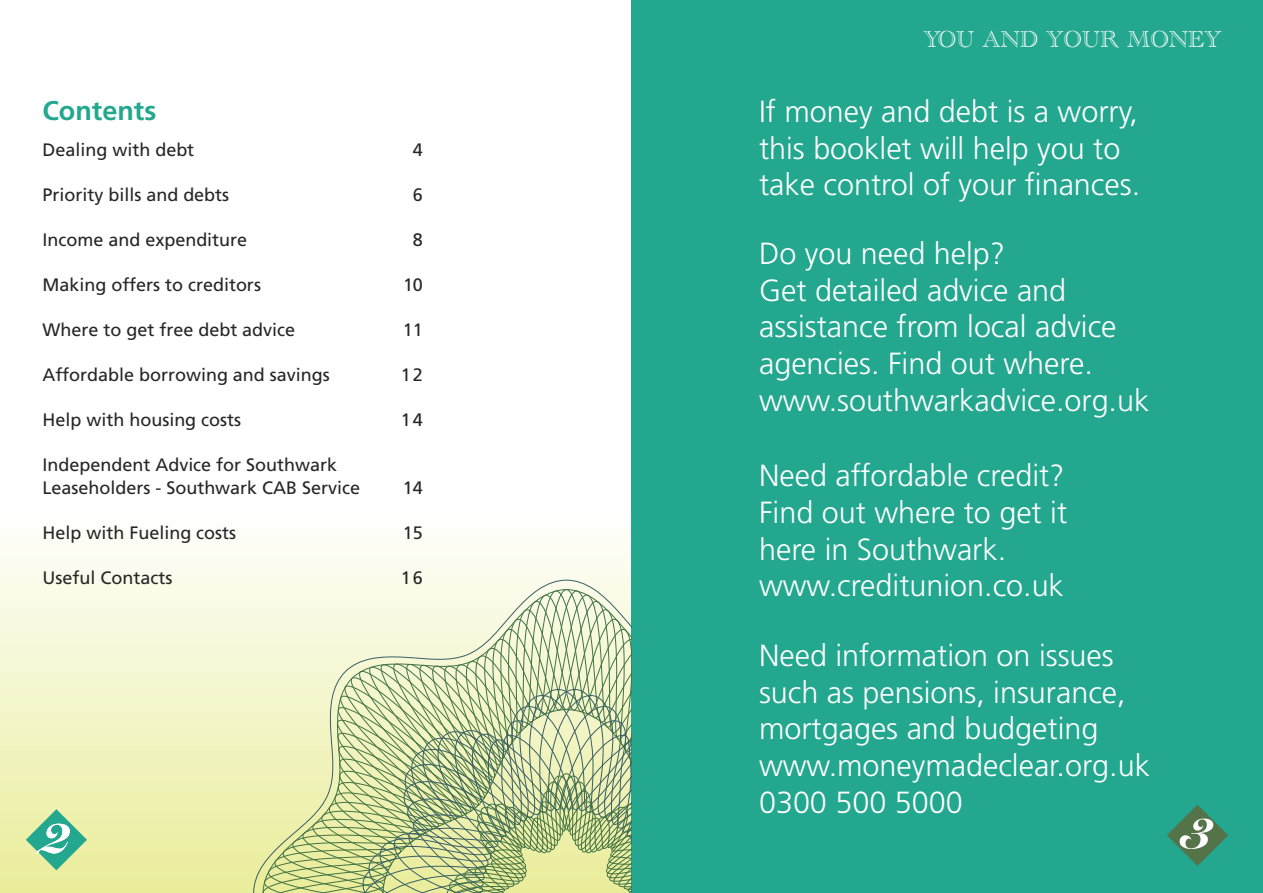
<style>
.page{position:relative;width:1263px;height:893px;background:#fff}
.page>*{position:absolute;margin:0;border:0;box-sizing:border-box;transform-origin:0 0}
.t1{font:900 54px "Snell Roundhand";color:#fff}
.t2{font:300 30.6px/36.8px "Frutiger";color:#fff}
.t3{font:700 27px "Frutiger";color:#23a78f}
.t4{font:24px "Academy Engraved Let Plain";color:#fff}
.t5{font:18px/22.5px "Frutiger";color:#272627}
</style>
<div class="page">
<div style="left:631px;top:0;width:632px;height:893px;background:#23a78f"></div>
<div style="left:0;top:509px;width:631px;height:384px;background:linear-gradient(to bottom,#fffffe,#e9ed9a)"></div>
<svg style="left:253px;top:580px;width:378px;height:313px;background:#dfe6be"></svg>
<svg style="left:382px;top:709px;width:249px;height:184px;background:#bac994"></svg>
<svg style="left:26px;top:809px;width:61px;height:61px;background:#86ca9b"></svg>
<svg style="left:1167px;top:805px;width:61px;height:61px"></svg>
<p class="t3" style="left:43px;top:100px;width:115px">Contents</p>
<p class="t5" style="left:43px;top:140px;width:153px">Dealing with debt</p>
<p class="t5" style="left:413px;top:140px;width:12px">4</p>
<p class="t5" style="left:43px;top:185px;width:188px">Priority bills and debts</p>
<p class="t5" style="left:413px;top:185px;width:12px">6</p>
<p class="t5" style="left:43px;top:230px;width:206px">Income and expenditure</p>
<p class="t5" style="left:413px;top:230px;width:12px">8</p>
<p class="t5" style="left:43px;top:275px;width:220px">Making offers to creditors</p>
<p class="t5" style="left:403px;top:275px;width:21px">10</p>
<p class="t5" style="left:43px;top:320px;width:254px">Where to get free debt advice</p>
<p class="t5" style="left:403px;top:320px;width:21px">11</p>
<p class="t5" style="left:43px;top:365px;width:289px">Affordable borrowing and savings</p>
<p class="t5" style="left:401px;top:365px;width:23px">12</p>
<p class="t5" style="left:43px;top:410px;width:200px">Help with housing costs</p>
<p class="t5" style="left:401px;top:410px;width:23px">14</p>
<p class="t5" style="left:43px;top:455px;width:319px">Independent Advice for Southwark<br>Leaseholders - Southwark CAB Service</p>
<p class="t5" style="left:403px;top:478px;width:21px">14</p>
<p class="t5" style="left:43px;top:523px;width:195px">Help with Fueling costs</p>
<p class="t5" style="left:403px;top:523px;width:21px">15</p>
<p class="t5" style="left:43px;top:568px;width:131px">Useful Contacts</p>
<p class="t5" style="left:401px;top:568px;width:23px">16</p>
<p class="t4" style="left:923px;top:24px;width:299px">YOU AND YOUR MONEY</p>
<p class="t2" style="left:759px;top:95px;width:383px">If money and debt is a worry, this booklet will help you to take control of your finances.</p>
<p class="t2" style="left:759px;top:237px;width:392px">Do you need help?<br>Get detailed advice and assistance from local advice agencies. Find out where. www.southwarkadvice.org.uk</p>
<p class="t2" style="left:759px;top:460px;width:310px">Need affordable credit?<br>Find out where to get it here in Southwark. www.creditunion.co.uk</p>
<p class="t2" style="left:759px;top:639px;width:392px">Need information on issues such as pensions, insurance, mortgages and budgeting www.moneymadeclear.org.uk<br>0300 500 5000</p>
<h1 class="t1" style="left:40px;top:802px;width:32px">2</h1>
<h1 class="t1" style="left:1181px;top:797px;width:32px">3</h1>
</div>
